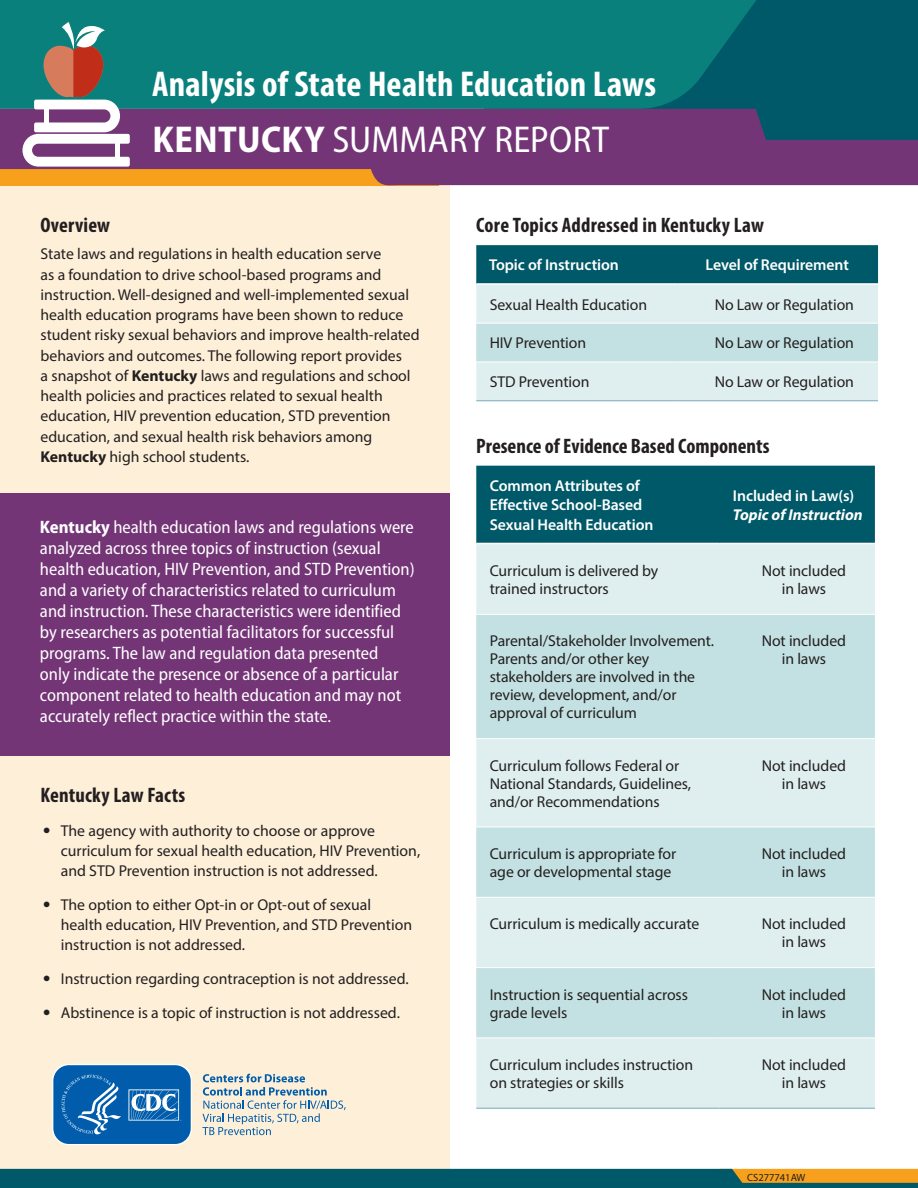
<style>
.page{position:relative;width:918px;height:1188px;background:#fff}
.page>*{position:absolute;margin:0;border:0;box-sizing:border-box;transform-origin:0 0}
.t1{font:semi-condensed 37.5px "Myriad Pro";letter-spacing:.01em;color:#fff}
.t2{font:700 condensed 36px "Myriad Pro";letter-spacing:.005em;color:#fff}
.t3{font:700 condensed 21px "Myriad Pro";letter-spacing:.005em;color:#231f20}
.t4{font:semi-condensed 18px/21px "Myriad Pro";color:#fff}
.TD{font:15.75px/18px "Myriad Pro";letter-spacing:-.005em;color:#231f20}
.TH{font:600 15.75px/19.5px "Myriad Pro";letter-spacing:-.005em;color:#fff}
.TH-2{font:italic 700 15.75px "Myriad Pro";color:#fff}
.t5{font:10.5px "Myriad Pro";color:#231f20}
.s1{font-weight:700}
.s2{font-family:"Helvetica Neue LT Std";font-weight:900}
</style>
<div class="page">
<div style="left:0;top:185px;width:450px;height:1003px;background:#feefd8"></div>
<div style="left:823px;top:0;width:95px;height:109px;background:#005968"></div>
<svg style="left:0;top:0;width:823px;height:109px;background:#087a79"></svg>
<svg style="left:0;top:109px;width:918px;height:77px;background:#79436d"></svg>
<svg style="left:22px;top:22px;width:108px;height:145px"></svg>
<hr style="left:44px;top:106px;width:4px;height:18px;background:#fff">
<div style="left:115px;top:142px;width:5px;height:18px;background:#fff"></div>
<div style="left:0;top:494px;width:450px;height:262px;background:#743577"></div>
<svg style="left:0;top:1169px;width:918px;height:19px;background:#23635c"></svg>
<svg style="left:202px;top:1074px;width:144px;height:61px"></svg>
<svg style="left:52px;top:1064px;width:140px;height:82px;background:#2d79b8"></svg>
<div style="left:476px;top:245px;width:402px;height:38px;background:#005968"></div>
<div style="left:476px;top:285px;width:402px;height:115px;background:#dfeff0"></div>
<div style="left:476px;top:324px;width:402px;height:38px;background:#c3e1e2"></div>
<hr style="left:476px;top:323px;width:201px;height:1px;background:#fff">
<hr style="left:677px;top:323px;width:201px;height:1px;background:#fff">
<hr style="left:476px;top:362px;width:201px;height:1px;background:#fff">
<hr style="left:677px;top:362px;width:201px;height:1px;background:#fff">
<hr style="left:476px;top:400px;width:201px;height:1px;background:#75acb9">
<hr style="left:677px;top:400px;width:201px;height:1px;background:#75acb9">
<div style="left:476px;top:466px;width:399px;height:77px;background:#005968"></div>
<div style="left:476px;top:544px;width:399px;height:564px;background:#dfeff0"></div>
<svg style="left:476px;top:615px;width:399px;height:423px;background:#cde6e7"></svg>
<hr style="left:476px;top:614px;width:243px;height:1px;background:#fff">
<hr style="left:719px;top:614px;width:156px;height:1px;background:#fff">
<hr style="left:476px;top:738px;width:243px;height:1px;background:#fff">
<hr style="left:719px;top:738px;width:156px;height:1px;background:#fff">
<hr style="left:476px;top:827px;width:243px;height:1px;background:#fff">
<hr style="left:719px;top:827px;width:156px;height:1px;background:#fff">
<hr style="left:476px;top:897px;width:243px;height:1px;background:#fff">
<hr style="left:719px;top:897px;width:156px;height:1px;background:#fff">
<hr style="left:476px;top:967px;width:243px;height:1px;background:#fff">
<hr style="left:719px;top:967px;width:156px;height:1px;background:#fff">
<hr style="left:476px;top:1038px;width:243px;height:1px;background:#fff">
<hr style="left:719px;top:1038px;width:156px;height:1px;background:#fff">
<hr style="left:476px;top:1108px;width:243px;height:1px;background:#75acb9">
<hr style="left:719px;top:1108px;width:156px;height:1px;background:#75acb9">
<h1 class="t2" style="left:152px;top:62px;width:505px">Analysis of State Health Education Laws</h1>
<h1 class="t1" style="left:153px;top:119px;width:458px"><span class="s1">KENTUCKY</span> SUMMARY REPORT</h1>
<h2 class="t3" style="left:40px;top:212px;width:71px">Overview</h2>
<p class="TD" style="left:40px;top:244px;width:381px;line-height:20.2px">State laws and regulations in health education serve<br>as a foundation to drive school-based programs and instruction. Well-designed and well-implemented sexual health education programs have been shown to reduce student risky sexual behaviors and improve health-related behaviors and outcomes. The following report provides<br>a snapshot of <span class="s1">Kentucky</span> laws and regulations and school health policies and practices related to sexual health education, HIV prevention education, STD prevention education, and sexual health risk behaviors among <span class="s1">Kentucky</span> high school students.</p>
<p class="t4" style="left:40px;top:517px;width:376px"><span class="s1">Kentucky</span> health education laws and regulations were analyzed across three topics of instruction (sexual health education, HIV Prevention, and STD Prevention) and a variety of characteristics related to curriculum and instruction. These characteristics were identified by researchers as potential facilitators for successful programs. The law and regulation data presented<br>only indicate the presence or absence of a particular component related to health education and may not accurately reflect practice within the state.</p>
<h2 class="t3" style="left:40px;top:782px;width:146px">Kentucky Law Facts</h2>
<p class="TD" style="left:61px;top:820px;width:361px;line-height:20.2px;text-indent:-18px"><span class="s2">•</span> The agency with authority to choose or approve curriculum for sexual health education, HIV Prevention, and STD Prevention instruction is not addressed.</p>
<p class="TD" style="left:61px;top:894px;width:353px;line-height:20.2px;text-indent:-18px"><span class="s2">•</span> The option to either Opt-in or Opt-out of sexual health education, HIV Prevention, and STD Prevention instruction is not addressed.</p>
<p class="TD" style="left:43px;top:969px;width:367px"><span class="s2">•</span> Instruction regarding contraception is not addressed.</p>
<p class="TD" style="left:43px;top:1003px;width:359px"><span class="s2">•</span> Abstinence is a topic of instruction is not addressed.</p>
<h2 class="t3" style="left:476px;top:212px;width:289px">Core Topics Addressed in Kentucky Law</h2>
<p class="TH" style="left:489px;top:255px;width:131px">Topic of Instruction</p>
<p class="TH" style="left:706px;top:255px;width:145px">Level of Requirement</p>
<p class="TD" style="left:490px;top:295px;width:159px">Sexual Health Education</p>
<p class="TD" style="left:715px;top:295px;width:141px">No Law or Regulation</p>
<p class="TD" style="left:490px;top:334px;width:98px">HIV Prevention</p>
<p class="TD" style="left:715px;top:334px;width:141px">No Law or Regulation</p>
<p class="TD" style="left:490px;top:373px;width:101px">STD Prevention</p>
<p class="TD" style="left:715px;top:373px;width:141px">No Law or Regulation</p>
<h2 class="t3" style="left:476px;top:433px;width:295px">Presence of Evidence Based Components</h2>
<p class="TH" style="left:490px;top:476px;width:165px">Common Attributes of<br>Effective School-Based<br>Sexual Health Education</p>
<p class="TH" style="left:733px;top:485px;width:123px">Included in Law(s)</p>
<p class="TH-2" style="left:733px;top:505px;width:131px">Topic of Instruction</p>
<p class="TD" style="left:490px;top:562px;width:170px">Curriculum is delivered by trained instructors</p>
<p class="TD" style="left:762px;top:562px;width:86px;text-align:center">Not included in laws</p>
<p class="TD" style="left:490px;top:632px;width:226px">Parental/Stakeholder Involvement.<br>Parents and/or other key stakeholders are involved in the review, development, and/or approval of curriculum</p>
<p class="TD" style="left:762px;top:632px;width:86px;text-align:center">Not included in laws</p>
<p class="TD" style="left:490px;top:756px;width:203px">Curriculum follows Federal or<br>National Standards, Guidelines, and/or Recommendations</p>
<p class="TD" style="left:762px;top:756px;width:86px;text-align:center">Not included in laws</p>
<p class="TD" style="left:490px;top:845px;width:188px">Curriculum is appropriate for age or developmental stage</p>
<p class="TD" style="left:762px;top:845px;width:86px;text-align:center">Not included in laws</p>
<p class="TD" style="left:490px;top:915px;width:211px">Curriculum is medically accurate</p>
<p class="TD" style="left:762px;top:915px;width:86px;text-align:center">Not included in laws</p>
<p class="TD" style="left:490px;top:985px;width:200px">Instruction is sequential across grade levels</p>
<p class="TD" style="left:762px;top:985px;width:86px;text-align:center">Not included in laws</p>
<p class="TD" style="left:490px;top:1055px;width:205px">Curriculum includes instruction on strategies or skills</p>
<p class="TD" style="left:762px;top:1055px;width:86px;text-align:center">Not included in laws</p>
<p class="t5" style="left:747px;top:1171px;width:60px">CS277741AW</p>
</div>
